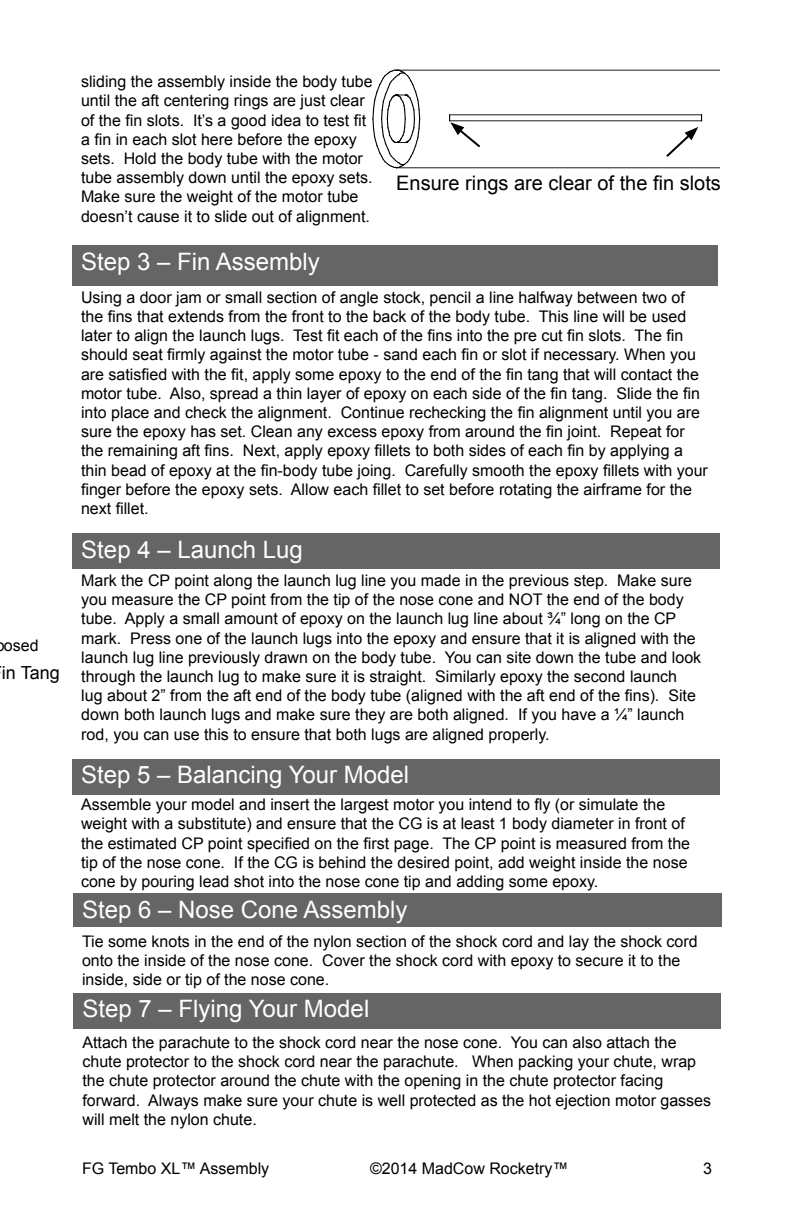
<style>
.page{position:relative;width:792px;height:1224px;background:#fff}
.page>*{position:absolute;margin:0;border:0;box-sizing:border-box;transform-origin:0 0}
.t1{font:24px "Arial";color:#fff}
.t2{font:20px "Arial";color:#000}
.t3{font:18px "Arial";color:#000}
.t4{font:16px/19.2px "Arial";color:#000}
</style>
<div class="page">
<svg style="left:373px;top:70px;width:47px;height:98px"></svg>
<hr style="left:397px;top:70px;width:323px;height:1px;background:#000">
<hr style="left:397px;top:167px;width:323px;height:1px;background:#000">
<hr style="left:450px;top:114px;width:252px;height:1px;background:#000">
<hr style="left:450px;top:120px;width:252px;height:1px;background:#000">
<svg style="left:449px;top:115px;width:33px;height:33px"></svg>
<svg style="left:666px;top:127px;width:32px;height:30px"></svg>
<div style="left:72px;top:245px;width:646px;height:41px;background:#656565"></div>
<div style="left:74px;top:993px;width:648px;height:36px;background:#656565"></div>
<div style="left:72px;top:759px;width:648px;height:36px;background:#656565"></div>
<div style="left:72px;top:533px;width:648px;height:36px;background:#656565"></div>
<div style="left:73px;top:893px;width:649px;height:34px;background:#656565"></div>
<p class="t4" style="left:4px;top:636px;width:36px">osed</p>
<p class="t3" style="left:2px;top:661px;width:59px">in Tang</p>
<p class="t4" style="left:81px;top:72px;width:293px">sliding the assembly inside the body tube until the aft centering rings are just clear of the fin slots. It’s a good idea to test fit a fin in each slot here before the epoxy sets. Hold the body tube with the motor tube assembly down until the epoxy sets.<br>Make sure the weight of the motor tube doesn’t cause it to slide out of alignment.</p>
<h1 class="t1" style="left:81px;top:246px;width:240px">Step 3 – Fin Assembly</h1>
<p class="t4" style="left:81px;top:288px;width:628px">Using a door jam or small section of angle stock, pencil a line halfway between two of the fins that extends from the front to the back of the body tube. This line will be used later to align the launch lugs. Test fit each of the fins into the pre cut fin slots. The fin should seat firmly against the motor tube - sand each fin or slot if necessary. When you are satisfied with the fit, apply some epoxy to the end of the fin tang that will contact the motor tube. Also, spread a thin layer of epoxy on each side of the fin tang. Slide the fin into place and check the alignment. Continue rechecking the fin alignment until you are sure the epoxy has set. Clean any excess epoxy from around the fin joint. Repeat for the remaining aft fins. Next, apply epoxy fillets to both sides of each fin by applying a thin bead of epoxy at the fin-body tube joing. Carefully smooth the epoxy fillets with your finger before the epoxy sets. Allow each fillet to set before rotating the airframe for the next fillet.</p>
<p class="t2" style="left:396px;top:170px;width:326px">Ensure rings are clear of the fin slots</p>
<h1 class="t1" style="left:81px;top:534px;width:223px">Step 4 – Launch Lug</h1>
<p class="t4" style="left:81px;top:571px;width:621px">Mark the CP point along the launch lug line you made in the previous step. Make sure you measure the CP point from the tip of the nose cone and NOT the end of the body tube. Apply a small amount of epoxy on the launch lug line about ¾” long on the CP mark. Press one of the launch lugs into the epoxy and ensure that it is aligned with the launch lug line previously drawn on the body tube. You can site down the tube and look through the launch lug to make sure it is straight. Similarly epoxy the second launch lug about 2” from the aft end of the body tube (aligned with the aft end of the fins). Site down both launch lugs and make sure they are both aligned. If you have a ¼” launch rod, you can use this to ensure that both lugs are aligned properly.</p>
<h1 class="t1" style="left:81px;top:759px;width:330px">Step 5 – Balancing Your Model</h1>
<p class="t4" style="left:81px;top:795px;width:611px">Assemble your model and insert the largest motor you intend to fly (or simulate the weight with a substitute) and ensure that the CG is at least 1 body diameter in front of the estimated CP point specified on the first page. The CP point is measured from the tip of the nose cone. If the CG is behind the desired point, add weight inside the nose cone by pouring lead shot into the nose cone tip and adding some epoxy.</p>
<h1 class="t1" style="left:82px;top:894px;width:327px">Step 6 – Nose Cone Assembly</h1>
<p class="t4" style="left:82px;top:932px;width:617px">Tie some knots in the end of the nylon section of the shock cord and lay the shock cord onto the inside of the nose cone. Cover the shock cord with epoxy to secure it to the inside, side or tip of the nose cone.</p>
<h1 class="t1" style="left:82px;top:993px;width:288px">Step 7 – Flying Your Model</h1>
<p class="t4" style="left:82px;top:1033px;width:630px">Attach the parachute to the shock cord near the nose cone. You can also attach the chute protector to the shock cord near the parachute. When packing your chute, wrap the chute protector around the chute with the opening in the chute protector facing forward. Always make sure your chute is well protected as the hot ejection motor gasses will melt the nylon chute.</p>
<p class="t4" style="left:82px;top:1159px;width:189px">FG Tembo XL™ Assembly</p>
<p class="t4" style="left:370px;top:1159px;width:200px">©2014 MadCow Rocketry™</p>
<p class="t4" style="left:703px;top:1159px;width:10px">3</p>
</div>
